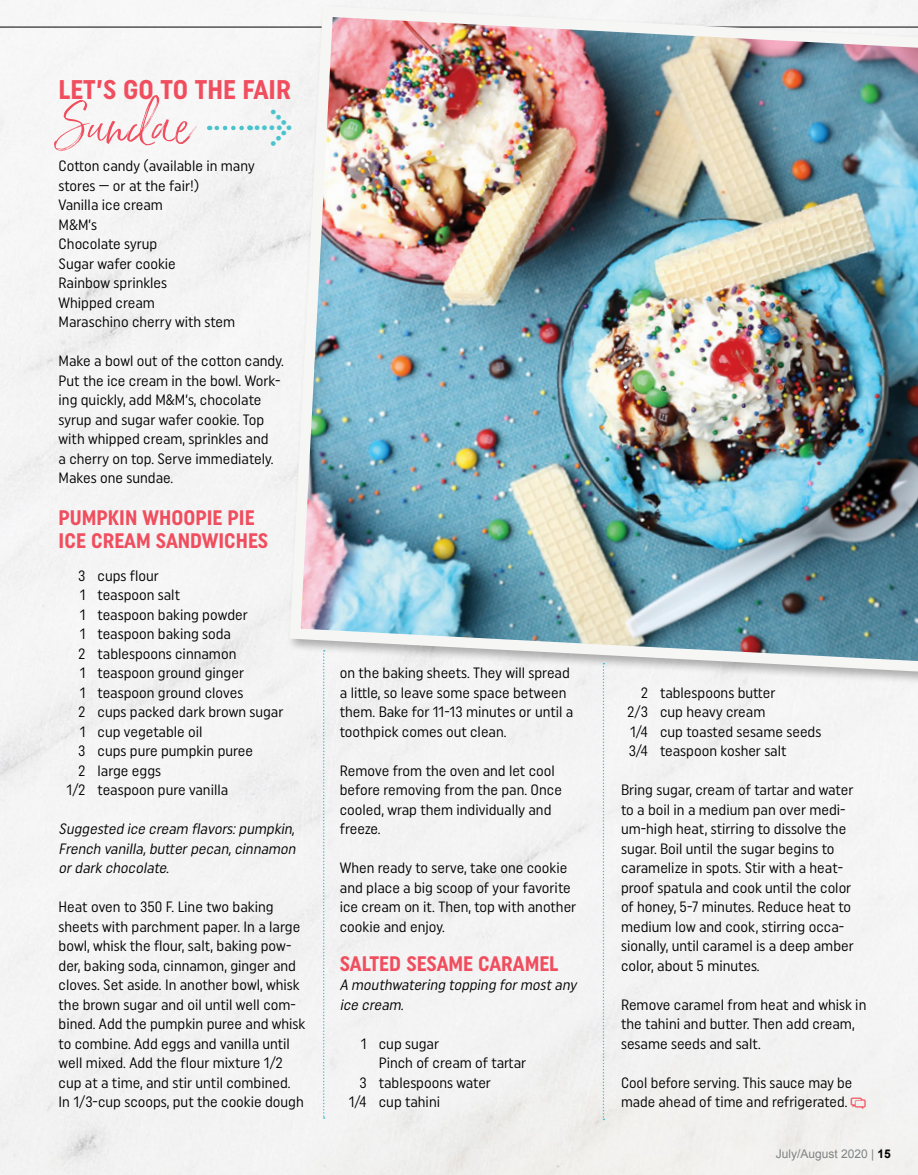
<style>
.page{position:relative;width:918px;height:1175px;background:#fff}
.page>*{position:absolute;margin:0;border:0;box-sizing:border-box;transform-origin:0 0}
.t1{font:51px "Saturday Script Oblique Alt 1";color:#f04e5e}
.t2{font:36px "Arrowstfb";color:#49c3ce}
.t3{font:700 27px "Uniform Condensed";color:#f04e5e}
.t4{font:700 21px/22.5px "Uniform Condensed";color:#f04e5e}
.t5{font:15px/19.5px "Uniform Condensed";color:#000}
.t6{font:italic 15px/19.5px "Uniform Condensed";color:#000;text-align:justify}
.t7{font:12px "Arial";color:#808285}
.s1{font-weight:700;color:#000}
</style>
<div class="page">
<div style="left:0;top:0;width:918px;height:1174px;background:#f3f3f3"></div>
<hr style="left:0;top:27px;width:918px;height:1px;background:#000">
<hr style="left:0;top:233px;width:1px;height:471px;background:#f5f5f5">
<img style="left:284px;top:0;width:634px;height:678px">
<svg style="left:323px;top:650px;width:2px;height:468px"></svg>
<svg style="left:603px;top:663px;width:1px;height:457px"></svg>
<svg style="left:209px;top:126px;width:33px;height:4px"></svg>
<svg style="left:851px;top:1097px;width:15px;height:12px"></svg>
<h3 class="t3" style="left:59px;top:73px;width:234px">LET’S GO TO THE FAIR</h3>
<h1 class="t1" style="left:59px;top:94px;width:135px">Sundae</h1>
<p class="t5" style="left:59px;top:156px;width:198px">Cotton candy (available in many stores — or at the fair!)<br>Vanilla ice cream<br>M&amp;M’s<br>Chocolate syrup<br>Sugar wafer cookie<br>Rainbow sprinkles<br>Whipped cream<br>Maraschino cherry with stem</p>
<p class="t5" style="left:59px;top:351px;width:227px">Make a bowl out of the cotton candy.<br>Put the ice cream in the bowl. Work&shy;ing quickly, add M&amp;M’s, chocolate syrup and sugar wafer cookie. Top with whipped cream, sprinkles and<br>a cherry on top. Serve immediately.<br>Makes one sundae.</p>
<h3 class="t4" style="left:59px;top:506px;width:211px">PUMPKIN WHOOPIE PIE<br>ICE CREAM SANDWICHES</h3>
<p class="t5" style="left:78px;top:565px;width:82px">3 cups flour</p>
<p class="t5" style="left:80px;top:585px;width:102px">1 teaspoon salt</p>
<p class="t5" style="left:80px;top:604px;width:170px">1 teaspoon baking powder</p>
<p class="t5" style="left:80px;top:624px;width:153px">1 teaspoon baking soda</p>
<p class="t5" style="left:78px;top:643px;width:160px">2 tablespoons cinnamon</p>
<p class="t5" style="left:80px;top:663px;width:166px">1 teaspoon ground ginger</p>
<p class="t5" style="left:80px;top:682px;width:165px">1 teaspoon ground cloves</p>
<p class="t5" style="left:78px;top:702px;width:207px">2 cups packed dark brown sugar</p>
<p class="t5" style="left:80px;top:721px;width:124px">1 cup vegetable oil</p>
<p class="t5" style="left:78px;top:741px;width:176px">3 cups pure pumpkin puree</p>
<p class="t5" style="left:78px;top:760px;width:84px">2 large eggs</p>
<p class="t5" style="left:67px;top:780px;width:163px">1/2 teaspoon pure vanilla</p>
<p class="t6" style="left:59px;top:819px;width:242px">Suggested ice cream flavors:pumpkin, French vanilla,butterpecan,cinnamon ordark chocolate.</p>
<p class="t5" style="left:59px;top:897px;width:248px">Heat oven to 350 F. Line two baking sheets with parchment paper. In a large bowl, whisk the flour, salt, baking pow&shy;der, baking soda, cinnamon, ginger and cloves. Set aside. In another bowl, whisk the brown sugar and oil until well com&shy;bined. Add the pumpkin puree and whisk to combine. Add eggs and vanilla until well mixed. Add the flour mixture 1/2 cup at a time, and stir until combined.<br>In 1/3-cup scoops, put the cookie dough</p>
<h2 class="t2" style="left:247px;top:109px;width:49px">G</h2>
<p class="t5" style="left:340px;top:663px;width:235px">on the baking sheets. They will spread a little, so leave some space between them. Bake for 11-13 minutes or until a toothpick comes out clean.</p>
<p class="t5" style="left:340px;top:760px;width:224px">Remove from the oven and let cool before removing from the pan. Once cooled, wrap them individually and freeze.</p>
<p class="t5" style="left:340px;top:858px;width:238px">When ready to serve, take one cookie and place a big scoop of your favorite ice cream on it. Then, top with another cookie and enjoy.</p>
<h3 class="t4" style="left:340px;top:952px;width:220px">SALTED SESAME CARAMEL</h3>
<p class="t6" style="left:340px;top:975px;width:241px">A mouthwatering topping formostany ice cream.</p>
<p class="t5" style="left:361px;top:1033px;width:80px">1 cup sugar</p>
<p class="t5" style="left:379px;top:1053px;width:149px">Pinch of cream of tartar</p>
<p class="t5" style="left:360px;top:1072px;width:133px">3 tablespoons water</p>
<p class="t5" style="left:349px;top:1092px;width:93px">1/4 cup tahini</p>
<p class="t5" style="left:627px;top:682px;width:196px;text-indent:14px">2 tablespoons butter<br>2/3 cup heavy cream<br>1/4 cup toasted sesame seeds<br>3/4 teaspoon kosher salt</p>
<p class="t5" style="left:621px;top:780px;width:234px">Bring sugar, cream of tartar and water to a boil in a medium pan over medi&shy;um-high heat, stirring to dissolve the sugar. Boil until the sugar begins to caramelize in spots. Stir with a heat&shy;proof spatula and cook until the color of honey, 5-7 minutes. Reduce heat to medium low and cook, stirring occa&shy;sionally, until caramel is a deep amber color, about 5 minutes.</p>
<p class="t5" style="left:621px;top:994px;width:247px">Remove caramel from heat and whisk in the tahini and butter. Then add cream, sesame seeds and salt.</p>
<p class="t5" style="left:621px;top:1072px;width:233px">Cool before serving. This sauce may be made ahead of time and refrigerated.</p>
<p class="t7" style="left:776px;top:1145px;width:117px">July/August 2020 | <span class="s1">15</span></p>
</div>
